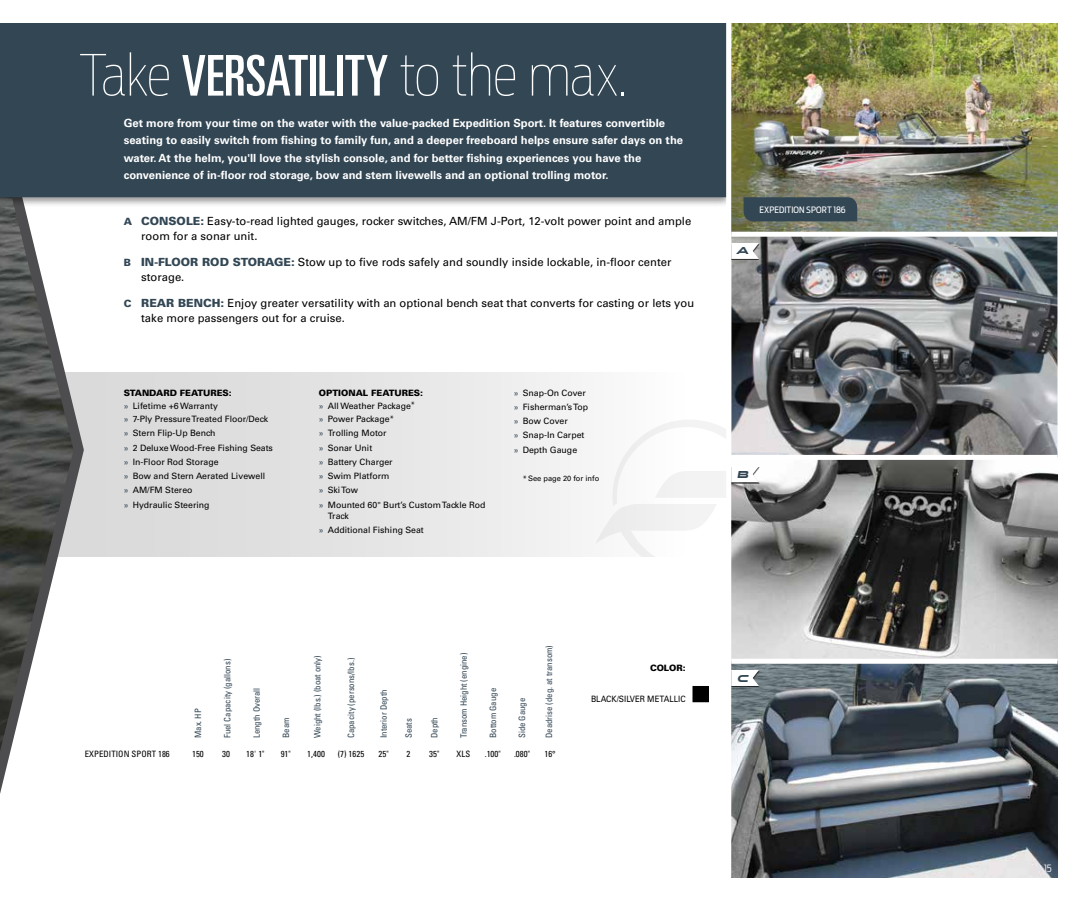
<style>
.page{position:relative;width:1080px;height:900px;background:#fff}
.page>*{position:absolute;margin:0;border:0;box-sizing:border-box;transform-origin:0 0}
.t1{font:100 56.25px "Antenna Cond";letter-spacing:-.02em;color:#fff}
.t2{font:700 11.25px/17.5px "Univers";color:#fff}
.t3{font:11.25px/15px "Univers";color:#000}
.t4{font:italic 10px "Stereo Gothic 900";color:#324654}
.t5{font:300 10px "Antenna Cond";color:#fff}
.t6{font:8.75px/14.2px "Univers";color:#000}
.t7{font:condensed 8.75px "Univers";color:#324654}
.t8{font:condensed 8.75px "Univers";letter-spacing:.005em;color:#000}
.t9{font:900 8.75px/12.5px "Univers";color:#000}
.t10{font:8.75px "Univers";color:#000;scale:.9 1}
.t11{font:8.75px "Antenna Cond";letter-spacing:.01em;color:#fff}
.t12{font:7.5px "Univers";color:#000}
.s1{font-family:"Univers";font-weight:400;font-stretch:ultra-condensed}
.s2{font-weight:900;font-size:10px;color:#324654}
.s3{font-weight:900;color:#324654}
.s4{font-weight:900}
.s5{color:#324654}
.s6{font-weight:400;color:#324654}
.s7{font-weight:400}
.s8{font-weight:400;font-size:7.5px}
.s9{font-size:7.5px}
</style>
<div class="page">
<svg style="left:89px;top:372px;width:493px;height:185px;background:#e4e4e4"></svg>
<svg style="left:0;top:207px;width:89px;height:587px"></svg>
<img style="left:731px;top:23px;width:327px;height:855px">
<div style="left:731px;top:659px;width:327px;height:5px;background:#fff"></div>
<div style="left:731px;top:455px;width:327px;height:5px;background:#fff"></div>
<div style="left:731px;top:232px;width:327px;height:5px;background:#fff"></div>
<div style="left:731px;top:243px;width:29px;height:17px;background:#000;opacity:.65"></div>
<svg style="left:731px;top:243px;width:28px;height:16px"></svg>
<svg style="left:595px;top:420px;width:171px;height:154px"></svg>
<div style="left:731px;top:670px;width:29px;height:17px;background:#000;opacity:.65"></div>
<svg style="left:731px;top:670px;width:28px;height:16px"></svg>
<div style="left:0;top:20px;width:733px;height:187px;background:#000;opacity:.4"></div>
<div style="left:0;top:22px;width:726px;height:175px;background:#324654"></div>
<div style="left:0;top:0;width:1080px;height:22px;background:#fff"></div>
<div style="left:726px;top:22px;width:5px;height:856px;background:#fff"></div>
<div style="left:744px;top:197px;width:113px;height:24px;background:#324654"></div>
<div style="left:693px;top:686px;width:15px;height:16px;background:#000"></div>
<div style="left:693px;top:686px;width:16px;height:16px;border:1px solid #000"></div>
<div style="left:583px;top:557px;width:146px;height:18px;background:#fff"></div>
<h1 class="t1" style="left:79px;top:42px;width:550px">Take <span class="s1">VERSATILITY</span> to the max.</h1>
<p class="t2" style="left:124px;top:114px;width:561px">Get more from your time on the water with the value-packed Expedition Sport. It features convertible seating to easily switch from fishing to family fun, and a deeper freeboard helps ensure safer days on the water. At the helm, you'll love the stylish console, and for better fishing experiences you have the convenience of in-floor rod storage, bow and stern livewells and an optional trolling motor.</p>
<p class="t3" style="left:141px;top:213px;width:552px;text-indent:-17px"><span class="s2">A</span> <span class="s3">CONSOLE:</span> Easy-to-read lighted gauges, rocker switches, AM/FM J-Port, 12-volt power point and ample room for a sonar unit.</p>
<p class="t3" style="left:141px;top:255px;width:532px;text-indent:-18px"><span class="s2">B</span> <span class="s3">IN-FLOOR ROD STORAGE:</span> Stow up to five rods safely and soundly inside lockable, in-floor center storage.</p>
<p class="t3" style="left:141px;top:296px;width:554px;text-indent:-17px"><span class="s2">C</span> <span class="s3">REAR BENCH:</span> Enjoy greater versatility with an optional bench seat that converts for casting or lets you take more passengers out for a cruise.</p>
<p class="t6" style="left:124px;top:387px;width:110px;line-height:12.5px"><span class="s4">STANDARD FEATURES: </span><span class="s5">»</span> Lifetime +6 Warranty</p>
<p class="t6" style="left:124px;top:412px;width:151px"><span class="s5">»</span> 7-Ply Pressure Treated Floor/Deck <span class="s5">»</span> Stern Flip-Up Bench<br><span class="s5">»</span> 2 Deluxe Wood-Free Fishing Seats <span class="s5">»</span> In-Floor Rod Storage<br><span class="s5">»</span> Bow and Stern Aerated Livewell<br><span class="s5">»</span> AM/FM Stereo<br><span class="s5">»</span> Hydraulic Steering</p>
<p class="t9" style="left:319px;top:387px;width:106px">OPTIONAL FEATURES: <span class="s6">»</span> <span class="s7">All Weather Package</span><span class="s8">*</span></p>
<p class="t6" style="left:319px;top:412px;width:168px"><span class="s5">»</span> Power Package<span class="s9">*<br></span><span class="s5">»</span> Trolling Motor<br><span class="s5">»</span> Sonar Unit<br><span class="s5">»</span> Battery Charger<br><span class="s5">»</span> Swim Platform<br><span class="s5">»</span> Ski Tow<br><span class="s5">»</span> Mounted 60" Burt’s Custom Tackle Rod</p>
<p class="t6" style="left:319px;top:509px;width:107px;text-indent:9px">Track<br><span class="s5">»</span> Additional Fishing Seat</p>
<p class="t6" style="left:514px;top:385px;width:76px"><span class="s5">»</span> Snap-On Cover <span class="s5">»</span> Fisherman’s Top <span class="s5">»</span> Bow Cover<br><span class="s5">»</span> Snap-In Carpet <span class="s5">»</span> Depth Gauge</p>
<p class="t12" style="left:523px;top:474px;width:78px">* See page 20 for info</p>
<p class="t11" style="left:760px;top:204px;width:88px">EXPEDITION SPORT 186</p>
<p class="t4" style="left:737px;top:242px;width:14px">A</p>
<p class="t4" style="left:737px;top:465px;width:14px">B</p>
<p class="t7" style="left:193px;top:738px;width:31px;rotate:-90deg">Max. HP</p>
<p class="t7" style="left:222px;top:738px;width:81px;rotate:-90deg">Fuel Capacity (gallons)</p>
<p class="t7" style="left:251px;top:738px;width:52px;rotate:-90deg">Length Overall</p>
<p class="t7" style="left:280px;top:738px;width:22px;rotate:-90deg">Beam</p>
<p class="t7" style="left:312px;top:738px;width:84px;rotate:-90deg">Weight (lbs.) (boat only)</p>
<p class="t7" style="left:346px;top:738px;width:82px;rotate:-90deg">Capacity (persons/lbs.)</p>
<p class="t7" style="left:378px;top:738px;width:50px;rotate:-90deg">Interior Depth</p>
<p class="t7" style="left:403px;top:738px;width:21px;rotate:-90deg">Seats</p>
<p class="t7" style="left:429px;top:738px;width:22px;rotate:-90deg">Depth</p>
<p class="t7" style="left:458px;top:738px;width:87px;rotate:-90deg">Transom Height (engine)</p>
<p class="t7" style="left:487px;top:738px;width:52px;rotate:-90deg">Bottom Gauge</p>
<p class="t7" style="left:517px;top:738px;width:42px;rotate:-90deg">Side Gauge</p>
<p class="t7" style="left:544px;top:738px;width:94px;rotate:-90deg">Deadrise (deg. at transom)</p>
<p class="t8" style="left:85px;top:749px;width:86px">EXPEDITION SPORT 186</p>
<p class="t8" style="left:192px;top:749px;width:13px">150</p>
<p class="t8" style="left:222px;top:749px;width:9px">30</p>
<p class="t8" style="left:246px;top:749px;width:20px">18' 1"</p>
<p class="t8" style="left:281px;top:749px;width:12px">91"</p>
<p class="t8" style="left:307px;top:749px;width:19px">1,400</p>
<p class="t8" style="left:338px;top:749px;width:28px">(7) 1625</p>
<p class="t8" style="left:379px;top:749px;width:12px">25"</p>
<p class="t8" style="left:406px;top:749px;width:5px">2</p>
<p class="t8" style="left:429px;top:749px;width:12px">35"</p>
<p class="t8" style="left:457px;top:749px;width:15px">XLS</p>
<p class="t8" style="left:485px;top:749px;width:17px">.100"</p>
<p class="t8" style="left:514px;top:749px;width:17px">.080"</p>
<p class="t8" style="left:544px;top:749px;width:13px">16°</p>
<p class="t9" style="left:650px;top:661px;width:37px">COLOR:</p>
<p class="t10" style="left:591px;top:694px;width:107px">BLACK/SILVER METALLIC</p>
<p class="t4" style="left:737px;top:669px;width:13px">C</p>
<p class="t5" style="left:1044px;top:863px;width:9px">15</p>
</div>
